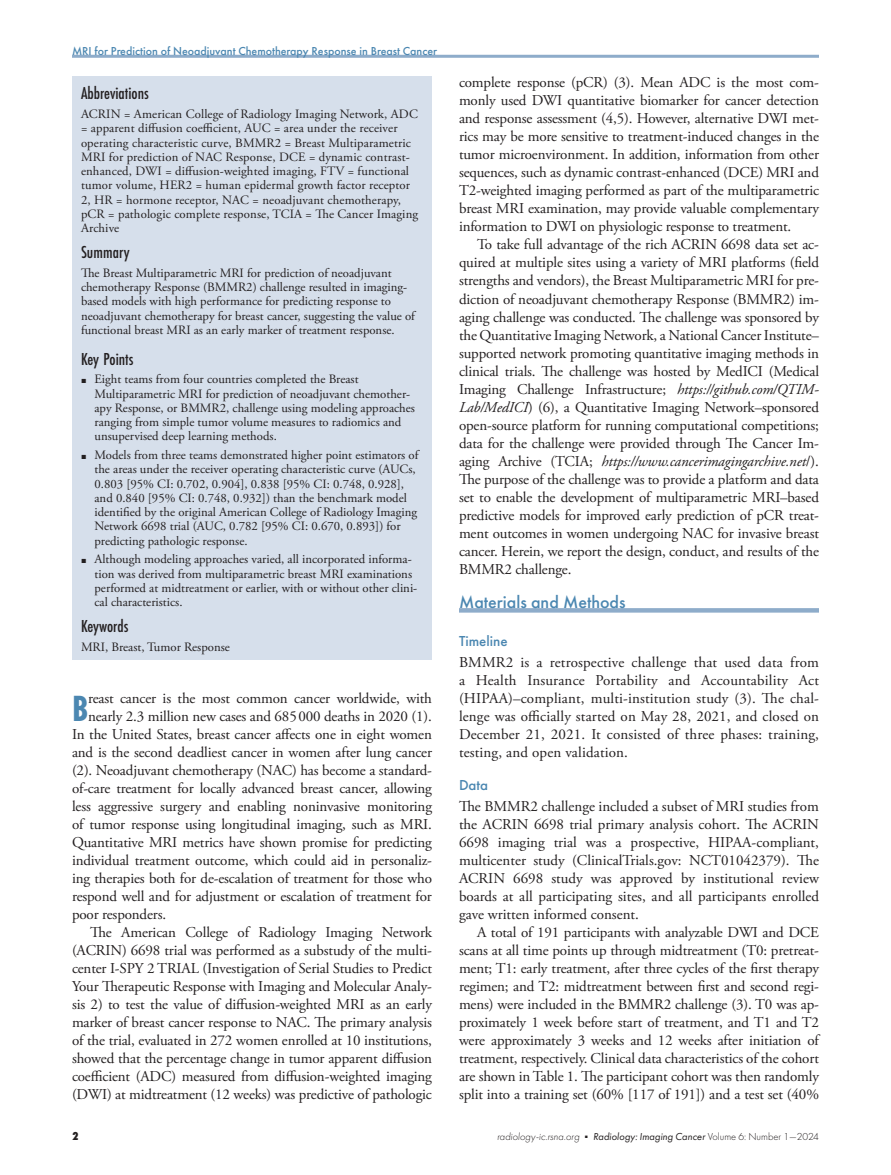
<style>
.page{position:relative;width:891px;height:1175px;background:#fff}
.page>*{position:absolute;margin:0;border:0;box-sizing:border-box;transform-origin:0 0}
.t1{font:700 37.8px "Futura PT Cond";color:#4b87b1}
.t2{font:500 18px "Futura PT Cond";color:#231f20}
.t3{font:500 18px "Futura PT";color:#4b87b1}
.t4{font:15px/18px "Adobe Garamond Pro";letter-spacing:-.01em;color:#231f20;text-align:justify}
.t5{font:500 15px "Futura PT";color:#4b87b1}
.t6{font:12.75px/14.2px "Adobe Garamond Pro";color:#231f20}
.t7{font:500 12px "Futura PT";color:#4b87b1}
.t8{font:800 12px "Futura PT Cond";color:#231f20}
.t9{font:italic 10.5px "Futura PT";color:#231f20}
.s1{font-family:"Times New Roman";font-size:9px}
.s2{font-style:italic}
.s3{font-weight:300}
.s4{font-weight:300;font-style:normal}
</style>
<div class="page">
<hr style="left:72px;top:55px;width:747px;height:3px;background:#8eacca">
<svg style="left:459px;top:608px;width:360px;height:4px"></svg>
<div style="left:72px;top:76px;width:360px;height:584px;background:#d6dfeb"></div>
<p class="t7" style="left:72px;top:43px;width:367px">MRI for Prediction of Neoadjuvant Chemotherapy Response in Breast Cancer</p>
<p class="t2" style="left:81px;top:83px;width:69px">Abbreviations</p>
<p class="t6" style="left:81px;top:107px;width:339px">ACRIN = American College of Radiology Imaging Network, ADC = apparent diffusion coefficient, AUC = area under the receiver operating characteristic curve, BMMR2 = Breast Multiparametric MRI for prediction of NAC Response, DCE = dynamic contrast&shy;enhanced, DWI = diffusion-weighted imaging, FTV = functional tumor volume, HER2 = human epidermal growth factor receptor 2, HR = hormone receptor, NAC = neoadjuvant chemotherapy, pCR = pathologic complete response, TCIA = The Cancer Imaging Archive</p>
<p class="t2" style="left:81px;top:242px;width:50px">Summary</p>
<p class="t6" style="left:81px;top:266px;width:336px">The Breast Multiparametric MRI for prediction of neoadjuvant chemotherapy Response (BMMR2) challenge resulted in imaging&shy;based models with high performance for predicting response to neoadjuvant chemotherapy for breast cancer, suggesting the value of functional breast MRI as an early marker of treatment response.</p>
<p class="t2" style="left:81px;top:348px;width:54px">Key Points</p>
<p class="t6" style="left:94px;top:372px;width:322px;text-indent:-14px"><span class="s1">■</span> Eight teams from four countries completed the Breast Multiparametric MRI for prediction of neoadjuvant chemother&shy;apy Response, or BMMR2, challenge using modeling approaches ranging from simple tumor volume measures to radiomics and unsupervised deep learning methods.</p>
<p class="t6" style="left:94px;top:448px;width:326px;text-indent:-14px"><span class="s1">■</span> Models from three teams demonstrated higher point estimators of the areas under the receiver operating characteristic curve (AUCs, 0.803 [95% CI: 0.702, 0.904], 0.838 [95% CI: 0.748, 0.928], and 0.840 [95% CI: 0.748, 0.932]) than the benchmark model identified by the original American College of Radiology Imaging Network 6698 trial (AUC, 0.782 [95% CI: 0.670, 0.893]) for predicting pathologic response.</p>
<p class="t6" style="left:94px;top:552px;width:324px;text-indent:-14px"><span class="s1">■</span> Although modeling approaches varied, all incorporated informa&shy;tion was derived from multiparametric breast MRI examinations performed at midtreatment or earlier, with or without other clini&shy;cal characteristics.</p>
<p class="t2" style="left:81px;top:615px;width:49px">Keywords</p>
<p class="t6" style="left:81px;top:640px;width:150px">MRI, Breast, Tumor Response</p>
<h1 class="t1" style="left:72px;top:686px;width:18px">B</h1>
<p class="t4" style="left:88px;top:689px;width:345px">reast cancer is the most common cancer worldwide, with</p>
<p class="t4" style="left:88px;top:707px;width:345px">nearly 2.3 million new cases and 685000 deaths in 2020 (1).</p>
<p class="t4" style="left:72px;top:725px;width:361px">In the United States, breast cancer affects one in eight women</p>
<p class="t4" style="left:72px;top:743px;width:362px">and is the second deadliest cancer in women after lung cancer</p>
<p class="t4" style="left:72px;top:761px;width:362px">(2). Neoadjuvant chemotherapy (NAC) has become a standard-</p>
<p class="t4" style="left:72px;top:779px;width:362px">of-care treatment for locally advanced breast cancer, allowing</p>
<p class="t4" style="left:72px;top:797px;width:362px">less aggressive surgery and enabling noninvasive monitoring</p>
<p class="t4" style="left:72px;top:815px;width:361px">of tumor response using longitudinal imaging, such as MRI.</p>
<p class="t4" style="left:72px;top:833px;width:361px">Quantitative MRI metrics have shown promise for predicting</p>
<p class="t4" style="left:72px;top:851px;width:362px">individual treatment outcome, which could aid in personaliz-</p>
<p class="t4" style="left:72px;top:869px;width:362px">ing therapies both for de-escalation of treatment for those who</p>
<p class="t4" style="left:72px;top:887px;width:361px">respond well and for adjustment or escalation of treatment for</p>
<p class="t4" style="left:72px;top:905px;width:96px">poor responders.</p>
<p class="t4" style="left:90px;top:923px;width:343px">The American College of Radiology Imaging Network</p>
<p class="t4" style="left:72px;top:941px;width:361px">(ACRIN) 6698 trial was performed as a substudy of the multi-</p>
<p class="t4" style="left:72px;top:959px;width:362px">center I-SPY 2 TRIAL (Investigation of Serial Studies to Predict</p>
<p class="t4" style="left:72px;top:977px;width:361px">Your Therapeutic Response with Imaging and Molecular Analy-</p>
<p class="t4" style="left:72px;top:995px;width:362px">sis 2) to test the value of diffusion-weighted MRI as an early</p>
<p class="t4" style="left:72px;top:1013px;width:362px">marker of breast cancer response to NAC. The primary analysis</p>
<p class="t4" style="left:72px;top:1031px;width:361px">of the trial, evaluated in 272 women enrolled at 10 institutions,</p>
<p class="t4" style="left:72px;top:1049px;width:362px">showed that the percentage change in tumor apparent diffusion</p>
<p class="t4" style="left:72px;top:1067px;width:362px">coefficient (ADC) measured from diffusion-weighted imaging</p>
<p class="t4" style="left:72px;top:1085px;width:361px">(DWI) at midtreatment (12 weeks) was predictive of pathologic</p>
<p class="t4" style="left:459px;top:74px;width:362px">complete response (pCR) (3). Mean ADC is the most com&shy;monly used DWI quantitative biomarker for cancer detection and response assessment (4,5). However, alternative DWI met&shy;rics may be more sensitive to treatment-induced changes in the tumor microenvironment. In addition, information from other sequences, such as dynamic contrast-enhanced (DCE) MRI and T2-weighted imaging performed as part of the multiparametric breast MRI examination, may provide valuable complementary information to DWI on physiologic response to treatment.</p>
<p class="t4" style="left:459px;top:236px;width:362px;text-indent:18px">To take full advantage of the rich ACRIN 6698 data set ac&shy;quired at multiple sites using a variety of MRI platforms (field strengths and vendors), the Breast Multiparametric MRI for pre&shy;diction of neoadjuvant chemotherapy Response (BMMR2) im&shy;aging challenge was conducted. The challenge was sponsored by the Quantitative Imaging Network, a National Cancer Institute– supported network promoting quantitative imaging methods in clinical trials. The challenge was hosted by MedICI (Medical Imaging Challenge Infrastructure; <span class="s2">https://github.com/QTIM-Lab/MedICI</span>) (6), a Quantitative Imaging Network–sponsored open-source platform for running computational competitions; data for the challenge were provided through The Cancer Im&shy;aging Archive (TCIA; <span class="s2">https://www.cancerimagingarchive.net</span>/).<br>The purpose of the challenge was to provide a platform and data set to enable the development of multiparametric MRI–based predictive models for improved early prediction of pCR treat&shy;ment outcomes in women undergoing NAC for invasive breast cancer. Herein, we report the design, conduct, and results of the BMMR2 challenge.</p>
<p class="t3" style="left:459px;top:591px;width:168px">Materials and Methods</p>
<p class="t5" style="left:459px;top:631px;width:50px">Timeline</p>
<p class="t4" style="left:459px;top:653px;width:362px">BMMR2 is a retrospective challenge that used data from a Health Insurance Portability and Accountability Act (HIPAA)–compliant, multi-institution study (3). The chal&shy;lenge was officially started on May 28, 2021, and closed on December 21, 2021. It consisted of three phases: training, testing, and open validation.</p>
<p class="t5" style="left:459px;top:775px;width:31px">Data</p>
<p class="t4" style="left:459px;top:797px;width:362px">The BMMR2 challenge included a subset of MRI studies from the ACRIN 6698 trial primary analysis cohort. The ACRIN 6698 imaging trial was a prospective, HIPAA-compliant, multicenter study (ClinicalTrials.gov: NCT01042379). The ACRIN 6698 study was approved by institutional review boards at all participating sites, and all participants enrolled gave written informed consent.</p>
<p class="t4" style="left:459px;top:923px;width:362px;text-indent:18px">A total of 191 participants with analyzable DWI and DCE scans at all time points up through midtreatment (T0: pretreat&shy;ment; T1: early treatment, after three cycles of the first therapy regimen; and T2: midtreatment between first and second regi&shy;mens) were included in the BMMR2 challenge (3). T0 was ap&shy;proximately 1 week before start of treatment, and T1 and T2 were approximately 3 weeks and 12 weeks after initiation of treatment, respectively. Clinical data characteristics of the cohort are shown in Table 1. The participant cohort was then randomly split into a training set (60% [117 of 191]) and a test set (40%</p>
<p class="t8" style="left:72px;top:1128px;width:8px">2</p>
<p class="t9" style="left:497px;top:1130px;width:323px"><span class="s3">radiology-ic.rsna.org</span> <sup>■</sup> Radiology: Imaging Cancer <span class="s4">Volume 6: Number 1—2024</span></p>
</div>
